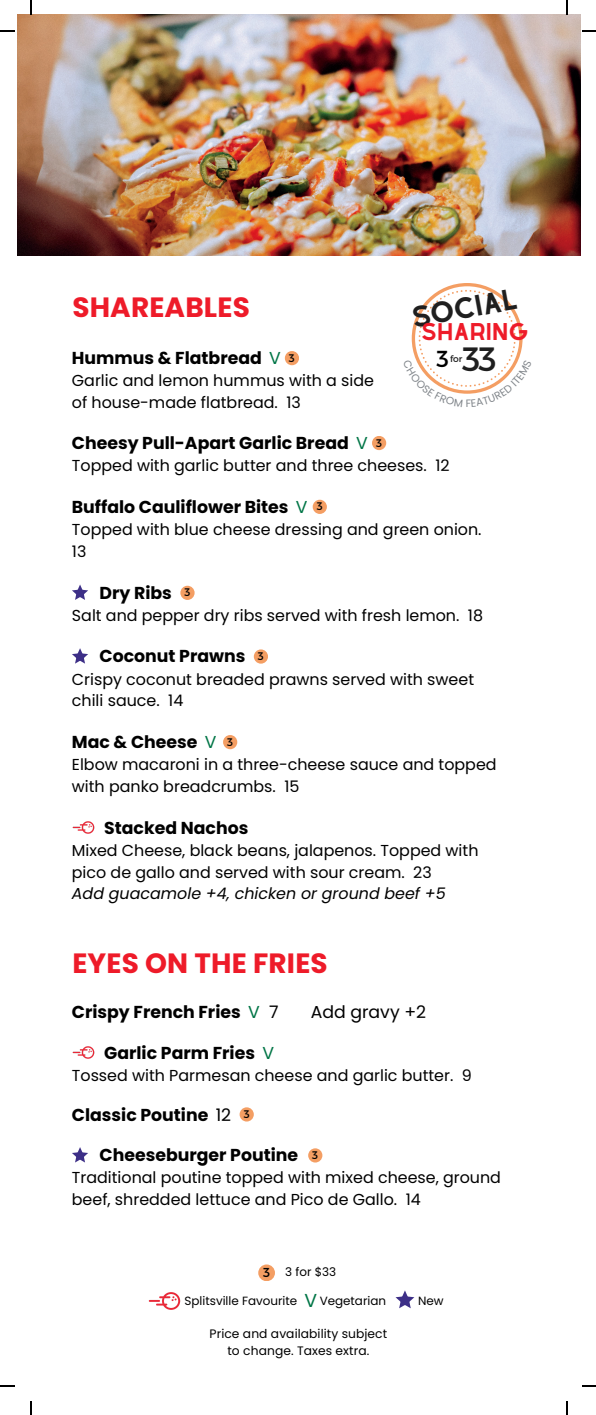
<style>
.page{position:relative;width:596px;height:1415px;background:#fff}
.page>*{position:absolute;margin:0;border:0;box-sizing:border-box;transform-origin:0 0}
.t1{font:33.6px "Montserrat";color:#1f1f1f}
.t2{font:700 27.82px "Poppins";letter-spacing:.005em;color:#ee1b29}
.t3{font:25.9px "Alyssum Sans";color:#1f1f1f}
.t4{font:23.1px "Montserrat";color:#000}
.t5{font:21.18px "Alyssum Sans";color:#ee1b29}
.t6{font:700 17.32px "Poppins";color:#000}
.t7{font:17.32px "Poppins";color:#000}
.t8{font:15.92px/21.7px "Poppins";color:#000}
.t9{font:italic 15.92px "Poppins";color:#000}
.t10{font:12.25px/16.3px "Poppins";letter-spacing:.005em;color:#000;text-align:center}
.t11{font:11.9px "Poppins";color:#000}
.t12{font:11.03px "Montserrat";color:#000}
.t13{font:9.1px "Montserrat";color:#1f1f1f}
.s1{font-weight:400;color:#007546}
.s2{font-weight:400}
.s3{font-family:"Montserrat";font-size:12.95px}
.s4{font-size:18.72px;color:#007546}
</style>
<div class="page">
<img style="left:18px;top:14px;width:561px;height:241px">
<img style="left:72px;top:821px;width:23px;height:13px">
<svg style="left:72px;top:648px;width:16px;height:15px"></svg>
<div style="left:284px;top:351px;width:15px;height:14px;background:#f49e63;border-radius:50%"></div>
<div style="left:371px;top:436px;width:15px;height:14px;background:#f49e63;border-radius:50%"></div>
<div style="left:312px;top:499px;width:14px;height:15px;background:#f49e63;border-radius:50%"></div>
<div style="left:180px;top:585px;width:14px;height:15px;background:#f49e63;border-radius:50%"></div>
<div style="left:253px;top:649px;width:15px;height:14px;background:#f49e63;border-radius:50%"></div>
<div style="left:223px;top:735px;width:14px;height:14px;background:#f49e63;border-radius:50%"></div>
<div style="left:308px;top:1148px;width:14px;height:14px;background:#f49e63;border-radius:50%"></div>
<div style="left:239px;top:1107px;width:14px;height:14px;background:#f49e63;border-radius:50%"></div>
<svg style="left:72px;top:584px;width:16px;height:16px"></svg>
<img style="left:72px;top:1046px;width:23px;height:13px">
<svg style="left:72px;top:1147px;width:16px;height:15px"></svg>
<div style="left:258px;top:1264px;width:17px;height:16px;background:#f49e63;border-radius:50%"></div>
<img style="left:148px;top:1292px;width:32px;height:18px">
<svg style="left:395px;top:1290px;width:19px;height:17px"></svg>
<svg style="left:30px;top:0;width:2px;height:14px"></svg>
<svg style="left:0;top:30px;width:14px;height:2px"></svg>
<svg style="left:566px;top:0;width:1px;height:14px"></svg>
<svg style="left:582px;top:30px;width:13px;height:2px"></svg>
<svg style="left:30px;top:1401px;width:2px;height:13px"></svg>
<svg style="left:0;top:1385px;width:14px;height:1px"></svg>
<svg style="left:566px;top:1401px;width:1px;height:13px"></svg>
<svg style="left:582px;top:1385px;width:13px;height:1px"></svg>
<svg style="left:411px;top:283px;width:112px;height:111px"></svg>
<h4 class="t3" style="left:408px;top:302px;width:109px;rotate:-10deg">SOCIAL</h4>
<h2 class="t2" style="left:72px;top:287px;width:179px">SHAREABLES</h2>
<h4 class="t5" style="left:420px;top:319px;width:109px">SHARING</h4>
<h4 class="t4" style="left:436px;top:343px;width:14px">3</h4>
<h4 class="t13" style="left:449px;top:352px;width:14px">for</h4>
<h4 class="t1" style="left:462px;top:337px;width:36px">33</h4>
<h2 class="t6" style="left:72px;top:345px;width:210px">Hummus &amp; Flatbread <span class="s1">V</span></h2>
<h2 class="t8" style="left:72px;top:369px;width:303px">Garlic and lemon hummus with a side of house-made flatbread. 13</h2>
<p class="t6" style="left:72px;top:431px;width:297px">Cheesy Pull-Apart Garlic Bread <span class="s1">V</span></p>
<p class="t8" style="left:72px;top:455px;width:379px">Topped with garlic butter and three cheeses. 12</p>
<h3 class="t6" style="left:72px;top:494px;width:237px">Buffalo Cauliflower Bites <span class="s1">V</span></h3>
<h3 class="t8" style="left:72px;top:519px;width:411px">Topped with blue cheese dressing and green onion.<br>13</h3>
<p class="t6" style="left:99px;top:580px;width:74px">Dry Ribs</p>
<p class="t8" style="left:72px;top:604px;width:388px">Salt and pepper dry ribs served with fresh lemon.</p>
<p class="t8" style="left:467px;top:604px;width:17px">18</p>
<p class="t6" style="left:99px;top:644px;width:147px">Coconut Prawns</p>
<p class="t8" style="left:72px;top:668px;width:403px">Crispy coconut breaded prawns served with sweet chili sauce.</p>
<p class="t12" style="left:289px;top:350px;width:7px">3</p>
<p class="t12" style="left:376px;top:435px;width:7px">3</p>
<p class="t12" style="left:316px;top:499px;width:7px">3</p>
<p class="t12" style="left:184px;top:585px;width:7px">3</p>
<p class="t12" style="left:258px;top:649px;width:7px">3</p>
<p class="t8" style="left:168px;top:690px;width:17px">14</p>
<p class="t6" style="left:72px;top:729px;width:146px">Mac &amp; Cheese <span class="s1">V</span></p>
<p class="t8" style="left:72px;top:753px;width:426px">Elbow macaroni in a three-cheese sauce and topped with panko breadcrumbs.</p>
<p class="t12" style="left:227px;top:734px;width:7px">3</p>
<h6 class="t8" style="left:284px;top:775px;width:17px">15</h6>
<h6 class="t6" style="left:104px;top:815px;width:145px">Stacked Nachos</h6>
<h6 class="t8" style="left:72px;top:839px;width:407px">Mixed Cheese, black beans, jalapenos. Topped with pico de gallo and served with sour cream. 23</h6>
<h1 class="t9" style="left:72px;top:882px;width:375px">Add guacamole +4, chicken or ground beef +5</h1>
<h2 class="t2" style="left:72px;top:943px;width:257px">EYES ON THE FRIES</h2>
<h1 class="t6" style="left:72px;top:999px;width:208px">Crispy French Fries <span class="s1">V</span> <span class="s2">7</span></h1>
<h4 class="t7" style="left:310px;top:999px;width:117px">Add gravy +2</h4>
<h4 class="t6" style="left:104px;top:1040px;width:171px">Garlic Parm Fries <span class="s1">V</span></h4>
<h4 class="t8" style="left:72px;top:1064px;width:401px">Tossed with Parmesan cheese and garlic butter. 9</h4>
<h4 class="t6" style="left:72px;top:1102px;width:160px">Classic Poutine <span class="s2">12</span></h4>
<h4 class="t6" style="left:99px;top:1142px;width:200px">Cheeseburger Poutine</h4>
<h4 class="t8" style="left:72px;top:1166px;width:430px">Traditional poutine topped with mixed cheese, ground beef, shredded lettuce and Pico de Gallo. 14</h4>
<p class="t12" style="left:243px;top:1106px;width:7px">3</p>
<p class="t12" style="left:312px;top:1147px;width:7px">3</p>
<p class="t11" style="left:263px;top:1263px;width:74px"><span class="s3">3</span> 3 for $33</p>
<p class="t11" style="left:184px;top:1291px;width:203px">Splitsville Favourite <span class="s4">V</span> Vegetarian</p>
<p class="t11" style="left:417px;top:1291px;width:27px">New</p>
<p class="t10" style="left:209px;top:1325px;width:179px">Price and availability subject to change. Taxes extra.</p>
</div>
